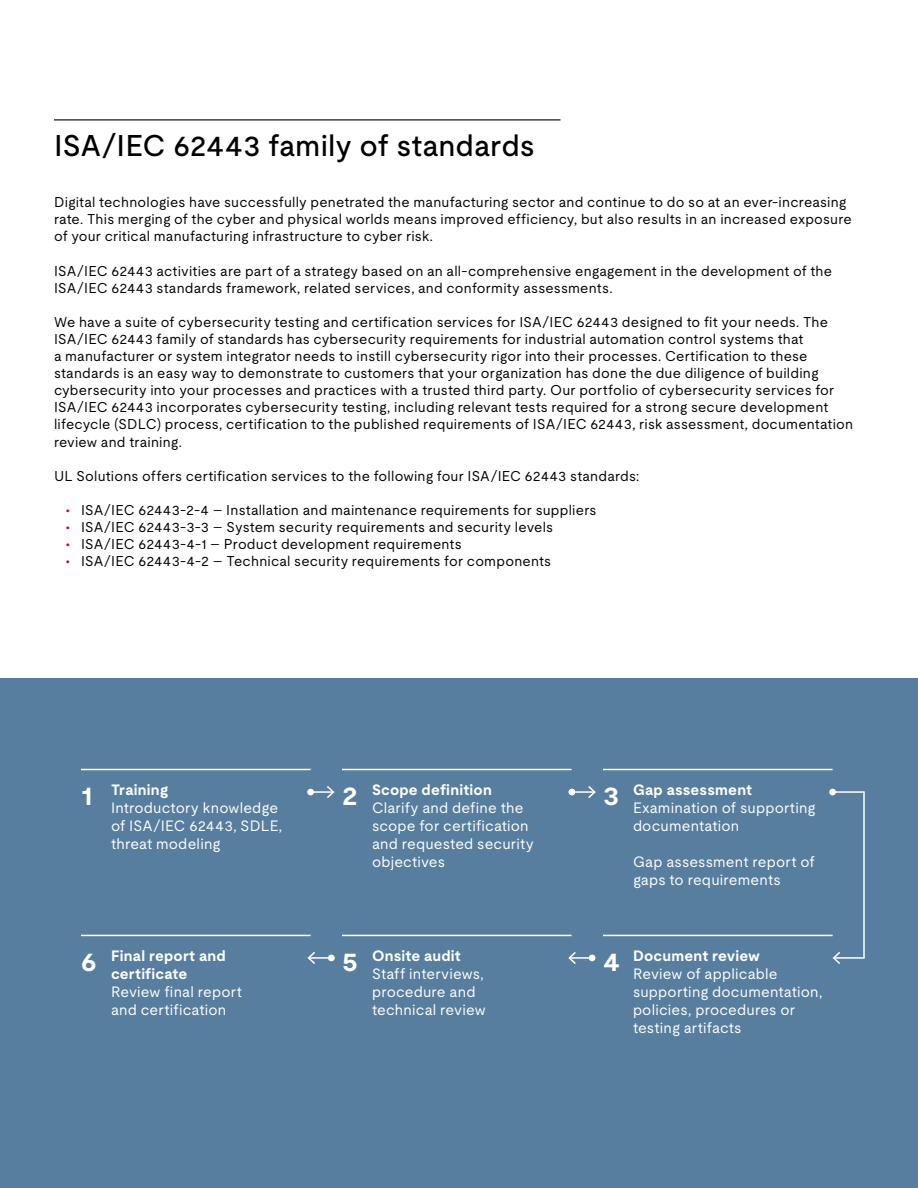
<style>
.page{position:relative;width:918px;height:1188px;background:#fff}
.page>*{position:absolute;margin:0;border:0;box-sizing:border-box;transform-origin:0 0}
.t1{font:500 30px "UL Moderat";color:#000}
.t2{font:700 27px "UL Moderat";color:#fff}
.t3{font:15px/18px "UL Moderat";letter-spacing:.01em;color:#fff}
.t4{font:700 15px/18px "UL Moderat";letter-spacing:.015em;color:#fff}
.t5{font:14.25px/17.1px "UL Moderat";letter-spacing:.015em;color:#000}
.s1{color:#ca0123}
</style>
<div class="page">
<div style="left:0;top:678px;width:918px;height:510px;background:#577e9e"></div>
<hr style="left:311px;top:791px;width:22px;height:2px;background:#fff">
<svg style="left:325px;top:786px;width:10px;height:12px"></svg>
<hr style="left:309px;top:957px;width:22px;height:2px;background:#fff">
<svg style="left:307px;top:952px;width:10px;height:12px"></svg>
<hr style="left:569px;top:957px;width:23px;height:2px;background:#fff">
<svg style="left:568px;top:952px;width:9px;height:12px"></svg>
<hr style="left:572px;top:791px;width:23px;height:2px;background:#fff">
<svg style="left:587px;top:786px;width:9px;height:12px"></svg>
<svg style="left:831px;top:791px;width:34px;height:173px"></svg>
<div style="left:307px;top:789px;width:7px;height:6px;background:#fff;border-radius:50%"></div>
<div style="left:328px;top:955px;width:7px;height:6px;background:#fff;border-radius:50%"></div>
<div style="left:589px;top:955px;width:7px;height:6px;background:#fff;border-radius:50%"></div>
<svg style="left:569px;top:789px;width:6px;height:6px"></svg>
<div style="left:829px;top:789px;width:7px;height:6px;background:#fff;border-radius:50%"></div>
<hr style="left:81px;top:769px;width:230px;height:1px;background:#fff">
<hr style="left:81px;top:935px;width:230px;height:1px;background:#fff">
<hr style="left:342px;top:935px;width:230px;height:1px;background:#fff">
<hr style="left:603px;top:935px;width:230px;height:1px;background:#fff">
<hr style="left:342px;top:769px;width:230px;height:1px;background:#fff">
<hr style="left:603px;top:769px;width:230px;height:1px;background:#fff">
<hr style="left:54px;top:119px;width:507px;height:1px;background:#000">
<h1 class="t1" style="left:54px;top:122px;width:482px">ISA/IEC 62443 family of standards</h1>
<p class="t5" style="left:54px;top:193px;width:799px">Digital technologies have successfully penetrated the manufacturing sector and continue to do so at an ever-increasing rate. This merging of the cyber and physical worlds means improved efficiency, but also results in an increased exposure of your critical manufacturing infrastructure to cyber risk.</p>
<p class="t5" style="left:54px;top:262px;width:780px">ISA/IEC 62443 activities are part of a strategy based on an all-comprehensive engagement in the development of the<br>ISA/IEC 62443 standards framework, related services, and conformity assessments.</p>
<p class="t5" style="left:54px;top:313px;width:801px">We have a suite of cybersecurity testing and certification services for ISA/IEC 62443 designed to fit your needs. The ISA/IEC 62443 family of standards has cybersecurity requirements for industrial automation control systems that<br>a manufacturer or system integrator needs to instill cybersecurity rigor into their processes. Certification to these standards is an easy way to demonstrate to customers that your organization has done the due diligence of building cybersecurity into your processes and practices with a trusted third party. Our portfolio of cybersecurity services for ISA/IEC 62443 incorporates cybersecurity testing, including relevant tests required for a strong secure development lifecycle (SDLC) process, certification to the published requirements of ISA/IEC 62443, risk assessment, documentation review and training.</p>
<p class="t5" style="left:54px;top:467px;width:587px">UL Solutions offers certification services to the following four ISA/IEC 62443 standards:</p>
<p class="t5" style="left:66px;top:501px;width:532px"><span class="s1">•</span> ISA/IEC 62443-2-4 – Installation and maintenance requirements for suppliers</p>
<p class="t5" style="left:66px;top:518px;width:489px"><span class="s1">•</span> ISA/IEC 62443-3-3 – System security requirements and security levels</p>
<p class="t5" style="left:66px;top:535px;width:397px"><span class="s1">•</span> ISA/IEC 62443-4-1 – Product development requirements</p>
<p class="t5" style="left:66px;top:552px;width:487px"><span class="s1">•</span> ISA/IEC 62443-4-2 – Technical security requirements for components</p>
<h2 class="t2" style="left:81px;top:774px;width:13px">1</h2>
<p class="t4" style="left:111px;top:781px;width:59px">Training</p>
<p class="t3" style="left:111px;top:798px;width:173px">Introductory knowledge of ISA/IEC 62443, SDLE, threat modeling</p>
<h2 class="t2" style="left:81px;top:940px;width:17px">6</h2>
<p class="t4" style="left:111px;top:947px;width:116px">Final report and certificate</p>
<p class="t3" style="left:111px;top:982px;width:132px">Review final report and certification</p>
<h2 class="t2" style="left:342px;top:774px;width:17px">2</h2>
<p class="t4" style="left:372px;top:781px;width:121px">Scope definition</p>
<p class="t3" style="left:372px;top:798px;width:163px">Clarify and define the scope for certification and requested security objectives</p>
<h2 class="t2" style="left:342px;top:940px;width:17px">5</h2>
<p class="t4" style="left:372px;top:947px;width:90px">Onsite audit</p>
<p class="t3" style="left:372px;top:964px;width:115px">Staff interviews, procedure and technical review</p>
<h2 class="t2" style="left:603px;top:774px;width:18px">3</h2>
<p class="t4" style="left:633px;top:781px;width:121px">Gap assessment</p>
<p class="t3" style="left:633px;top:798px;width:184px">Examination of supporting documentation</p>
<p class="t3" style="left:633px;top:852px;width:183px">Gap assessment report of gaps to requirements</p>
<h2 class="t2" style="left:603px;top:940px;width:18px">4</h2>
<p class="t4" style="left:633px;top:947px;width:129px">Document review</p>
<p class="t3" style="left:633px;top:964px;width:191px">Review of applicable supporting documentation, policies, procedures or testing artifacts</p>
</div>
